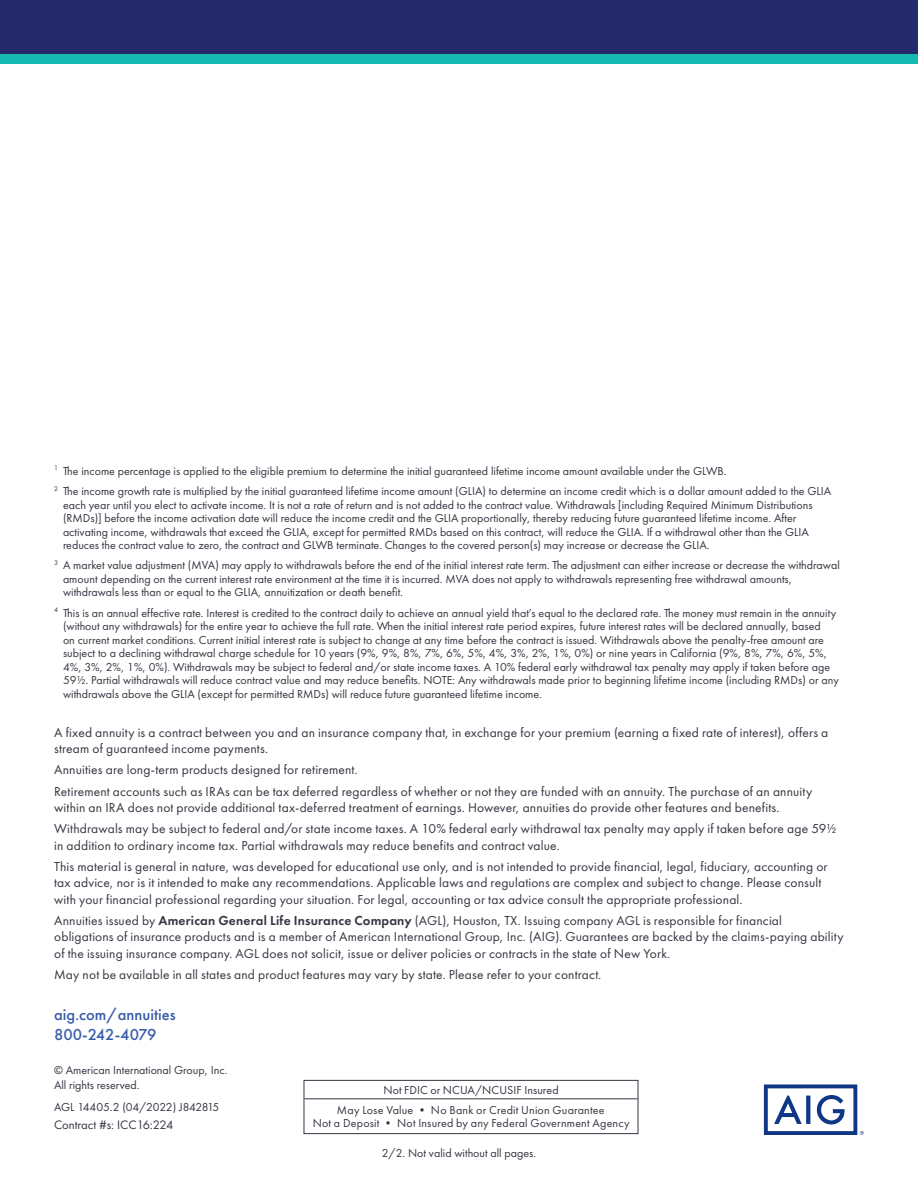
<style>
.page{position:relative;width:918px;height:1188px;background:#fff}
.page>*{position:absolute;margin:0;border:0;box-sizing:border-box;transform-origin:0 0}
.t1{font:500 16.5px/19.8px "Futura PT";color:#385ca9}
.t2{font:13.5px/16.5px "Futura PT";letter-spacing:.01em;color:#333641}
.t3{font:12.75px "Futura PT";color:#333641}
.t4{font:12px/13.5px "Futura PT";color:#333641}
.t5{font:12px "Futura PT";letter-spacing:-.025em;color:#333641}
.s1{font-weight:600}
</style>
<div class="page">
<div style="left:0;top:0;width:918px;height:54px;background:#242969"></div>
<svg style="left:764px;top:1084px;width:100px;height:51px"></svg>
<hr style="left:304px;top:1098px;width:334px;height:1px;background:#333641">
<div style="left:304px;top:1080px;width:334px;height:54px;border:1px solid #333641"></div>
<div style="left:0;top:54px;width:918px;height:10px;background:#15bbb0"></div>
<p class="t4" style="left:54px;top:461px;width:779px;line-height:20.2px"><sup>1</sup> The income percentage is applied to the eligible premium to determine the initial guaranteed lifetime income amount available under the GLWB.<br><sup>2</sup> The income growth rate is multiplied by the initial guaranteed lifetime income amount (GLIA) to determine an income credit which is a dollar amount added to the GLIA</p>
<p class="t4" style="left:63px;top:498px;width:751px">each year until you elect to activate income. It is not a rate of return and is not added to the contract value. Withdrawals [including Required Minimum Distributions (RMDs)] before the income activation date will reduce the income credit and the GLIA proportionally, thereby reducing future guaranteed lifetime income. After activating income, withdrawals that exceed the GLIA, except for permitted RMDs based on this contract, will reduce the GLIA. If a withdrawal other than the GLIA reduces the contract value to zero, the contract and GLWB terminate. Changes to the covered person(s) may increase or decrease the GLIA.</p>
<p class="t4" style="left:63px;top:559px;width:778px;text-indent:-9px"><sup>3</sup> A market value adjustment (MVA) may apply to withdrawals before the end of the initial interest rate term. The adjustment can either increase or decrease the withdrawal amount depending on the current interest rate environment at the time it is incurred. MVA does not apply to withdrawals representing free withdrawal amounts, withdrawals less than or equal to the GLIA, annuitization or death benefit.</p>
<p class="t4" style="left:63px;top:606px;width:777px;text-indent:-9px"><sup>4</sup> This is an annual effective rate. Interest is credited to the contract daily to achieve an annual yield that’s equal to the declared rate. The money must remain in the annuity (without any withdrawals) for the entire year to achieve the full rate. When the initial interest rate period expires, future interest rates will be declared annually, based<br>on current market conditions. Current initial interest rate is subject to change at any time before the contract is issued. Withdrawals above the penalty-free amount are subject to a declining withdrawal charge schedule for 10 years (9%, 9%, 8%, 7%, 6%, 5%, 4%, 3%, 2%, 1%, 0%) or nine years in California (9%, 8%, 7%, 6%, 5%, 4%, 3%, 2%, 1%, 0%). Withdrawals may be subject to federal and/or state income taxes. A 10% federal early withdrawal tax penalty may apply if taken before age 59½. Partial withdrawals will reduce contract value and may reduce benefits. NOTE: Any withdrawals made prior to beginning lifetime income (including RMDs) or any withdrawals above the GLIA (except for permitted RMDs) will reduce future guaranteed lifetime income.</p>
<p class="t2" style="left:54px;top:724px;width:776px">A fixed annuity is a contract between you and an insurance company that, in exchange for your premium (earning a fixed rate of interest), offers a stream of guaranteed income payments.</p>
<p class="t2" style="left:54px;top:759px;width:760px;line-height:21.1px">Annuities are long-term products designed for retirement.<br>Retirement accounts such as IRAs can be tax deferred regardless of whether or not they are funded with an annuity. The purchase of an annuity</p>
<p class="t2" style="left:54px;top:797px;width:784px;line-height:21.1px">within an IRA does not provide additional tax-deferred treatment of earnings. However, annuities do provide other features and benefits.<br>Withdrawals may be subject to federal and/or state income taxes. A 10% federal early withdrawal tax penalty may apply if taken before age 59½</p>
<p class="t2" style="left:54px;top:834px;width:775px;line-height:21.1px">in addition to ordinary income tax. Partial withdrawals may reduce benefits and contract value.<br>This material is general in nature, was developed for educational use only, and is not intended to provide financial, legal, fiduciary, accounting or</p>
<p class="t2" style="left:54px;top:874px;width:769px">tax advice, nor is it intended to make any recommendations. Applicable laws and regulations are complex and subject to change. Please consult with your financial professional regarding your situation. For legal, accounting or tax advice consult the appropriate professional.</p>
<p class="t2" style="left:54px;top:912px;width:791px">Annuities issued by <span class="s1">American General Life Insurance Company</span> (AGL), Houston, TX. Issuing company AGL is responsible for financial obligations of insurance products and is a member of American International Group, Inc. (AIG). Guarantees are backed by the claims-paying ability of the issuing insurance company. AGL does not solicit, issue or deliver policies or contracts in the state of New York.</p>
<p class="t2" style="left:54px;top:966px;width:549px">May not be available in all states and product features may vary by state. Please refer to your contract.</p>
<h1 class="t1" style="left:54px;top:1005px;width:123px">aig.com/annuities<br>800-242-4079</h1>
<p class="t4" style="left:54px;top:1062px;width:175px;line-height:15px">© American International Group, Inc.<br>All rights reserved.</p>
<p class="t5" style="left:54px;top:1100px;width:167px">AGL 14405.2 (04/2022) J842815</p>
<p class="t3" style="left:54px;top:1117px;width:121px">Contract #s: ICC16:224</p>
<p class="t4" style="left:337px;top:1080px;width:269px;line-height:20.2px;text-align:center">Not FDIC or NCUA/NCUSIF Insured<br>May Lose Value • No Bank or Credit Union Guarantee</p>
<p class="t4" style="left:313px;top:1116px;width:318px">Not a Deposit • Not Insured by any Federal Government Agency</p>
<p class="t4" style="left:382px;top:1146px;width:156px">2/2. Not valid without all pages.</p>
</div>
